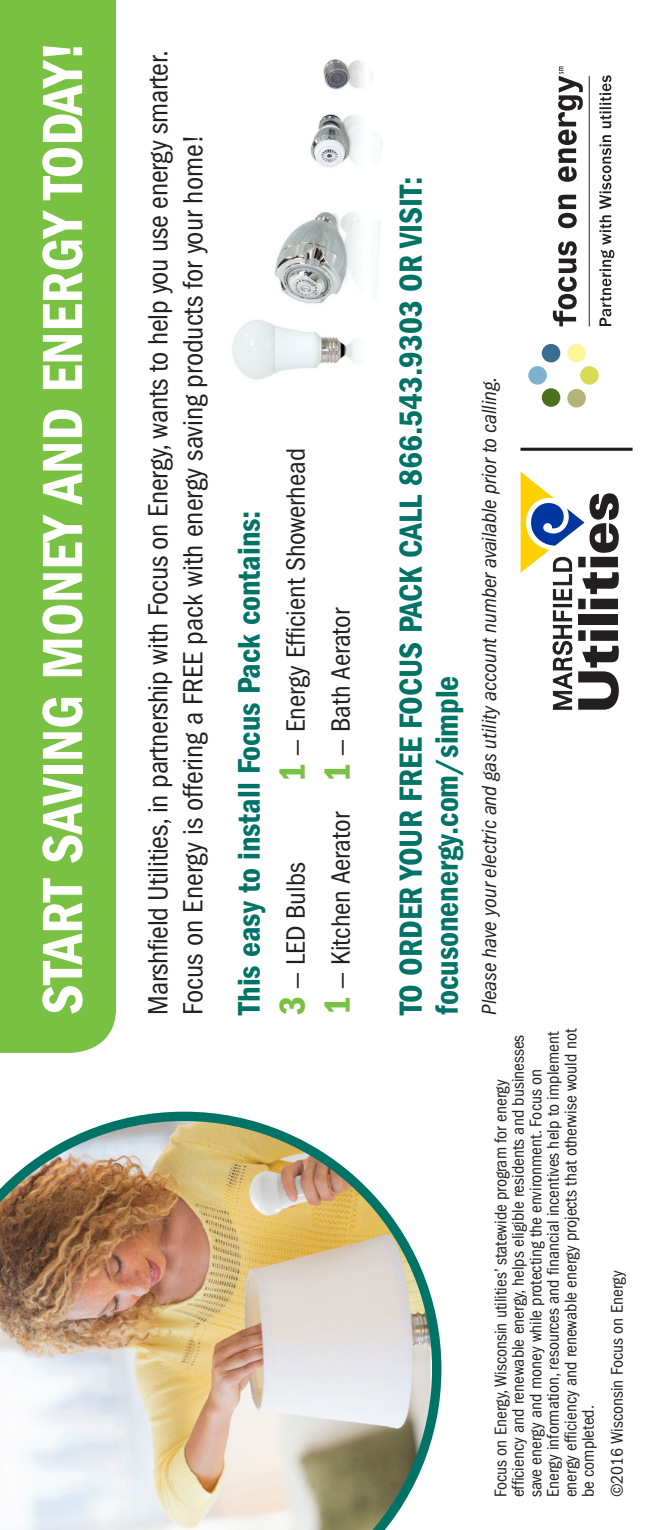
<style>
.page{position:relative;width:653px;height:1530px;background:#fff}
.page>*{position:absolute;margin:0;border:0;box-sizing:border-box;transform-origin:0 0}
.t1{font:58.75px "ITC Franklin Gothic Std Dm Cd";color:#fff}
.t2{font:33px/38.2px "ITC Franklin Gothic Std Dm Cd";color:#007367}
.t3{font:32.5px "ITC Franklin Gothic Std Dm Cd";color:#007367}
.Default{font:600 condensed 32.5px "Franklin Gothic";color:#007467}
.t4{font:condensed 28.75px/35px "ITC Franklin Gothic Std";letter-spacing:-.01em;color:#231f20}
.t5{font:condensed 27.5px/45px "ITC Franklin Gothic Std";color:#231f20}
.t6{font:italic condensed 21.25px "ITC Franklin Gothic Std";color:#231f20}
.t7{font:condensed 17.5px/17.5px "ITC Franklin Gothic Std";color:#231f20}
.s1{font-family:"ITC Franklin Gothic Std Dm Cd";font-stretch:normal;font-size:37.5px;color:#79c142}
</style>
<div class="page">
<div style="left:0;top:0;width:116px;height:1053px;background:#79c142"></div>
<img style="left:0;top:1112px;width:441px;height:418px">
<svg style="left:552px;top:241px;width:24px;height:85px"></svg>
<svg style="left:558px;top:195px;width:18px;height:33px"></svg>
<svg style="left:558px;top:66px;width:24px;height:116px"></svg>
<hr style="left:588px;top:76px;width:1px;height:250px;background:#231f20">
<svg style="left:599px;top:215px;width:15px;height:111px"></svg>
<svg style="left:599px;top:135px;width:12px;height:74px"></svg>
<svg style="left:599px;top:75px;width:12px;height:53px"></svg>
<div style="left:541px;top:388px;width:19px;height:19px;background:#4b711c;border-radius:50%"></div>
<div style="left:528px;top:366px;width:18px;height:19px;background:#7db1cd;border-radius:50%"></div>
<div style="left:567px;top:389px;width:18px;height:19px;background:#b1b579;border-radius:50%"></div>
<div style="left:580px;top:366px;width:18px;height:19px;background:#d9da55;border-radius:50%"></div>
<div style="left:567px;top:344px;width:18px;height:18px;background:#fff698;border-radius:50%"></div>
<div style="left:541px;top:344px;width:19px;height:18px;background:#386e8f;border-radius:50%"></div>
<hr style="left:520px;top:448px;width:112px;height:3px;background:#231f20">
<img style="left:232px;top:59px;width:151px;height:321px">
<svg style="left:520px;top:472px;width:98px;height:238px"></svg>
<p class="t1" style="left:29px;top:1015px;width:975px;rotate:-90deg">START SAVING MONEY AND ENERGY TODAY!</p>
<p class="t4" style="left:140px;top:1015px;width:966px;rotate:-90deg">Marshfield Utilities, in partnership with Focus on Energy, wants to help you use energy smarter.<br>Focus on Energy is offering a FREE pack with energy saving products for your home!</p>
<p class="t3" style="left:230px;top:1015px;width:506px;rotate:-90deg">This easy to install Focus Pack contains:</p>
<p class="t5" style="left:273px;top:1015px;width:568px;text-indent:232px;rotate:-90deg"><span class="s1">1</span> — Energy Efficient Showerhead<br><span class="s1">1</span> — Kitchen Aerator <span class="s1">1</span> — Bath Aerator</p>
<p class="t5" style="left:273px;top:1015px;width:154px;rotate:-90deg"><span class="s1">3</span> — LED Bulbs</p>
<p class="t2" style="left:392px;top:1015px;width:840px;rotate:-90deg">TO ORDER YOUR FREE FOCUS PACK CALL 866.543.9303 OR VISIT: o son rgy.com/simple</p>
<p class="Default" style="left:425px;top:1015px;width:341px;rotate:-90deg">focusonenergy.com/simple</p>
<p class="t6" style="left:477px;top:1015px;width:640px;rotate:-90deg">Please have your electric and gas utility account number available prior to calling.</p>
<p class="t7" style="left:492px;top:1497px;width:470px;rotate:-90deg">Focus on Energy, Wisconsin utilities’ statewide program for energy efficiency and renewable energy, helps eligible residents and businesses save energy and money while protecting the environment. Focus on Energy information, resources and financial incentives help to implement energy efficiency and renewable energy projects that otherwise would not be completed.</p>
<p class="t7" style="left:608px;top:1497px;width:228px;rotate:-90deg">©2016 Wisconsin Focus on Energy</p>
</div>
